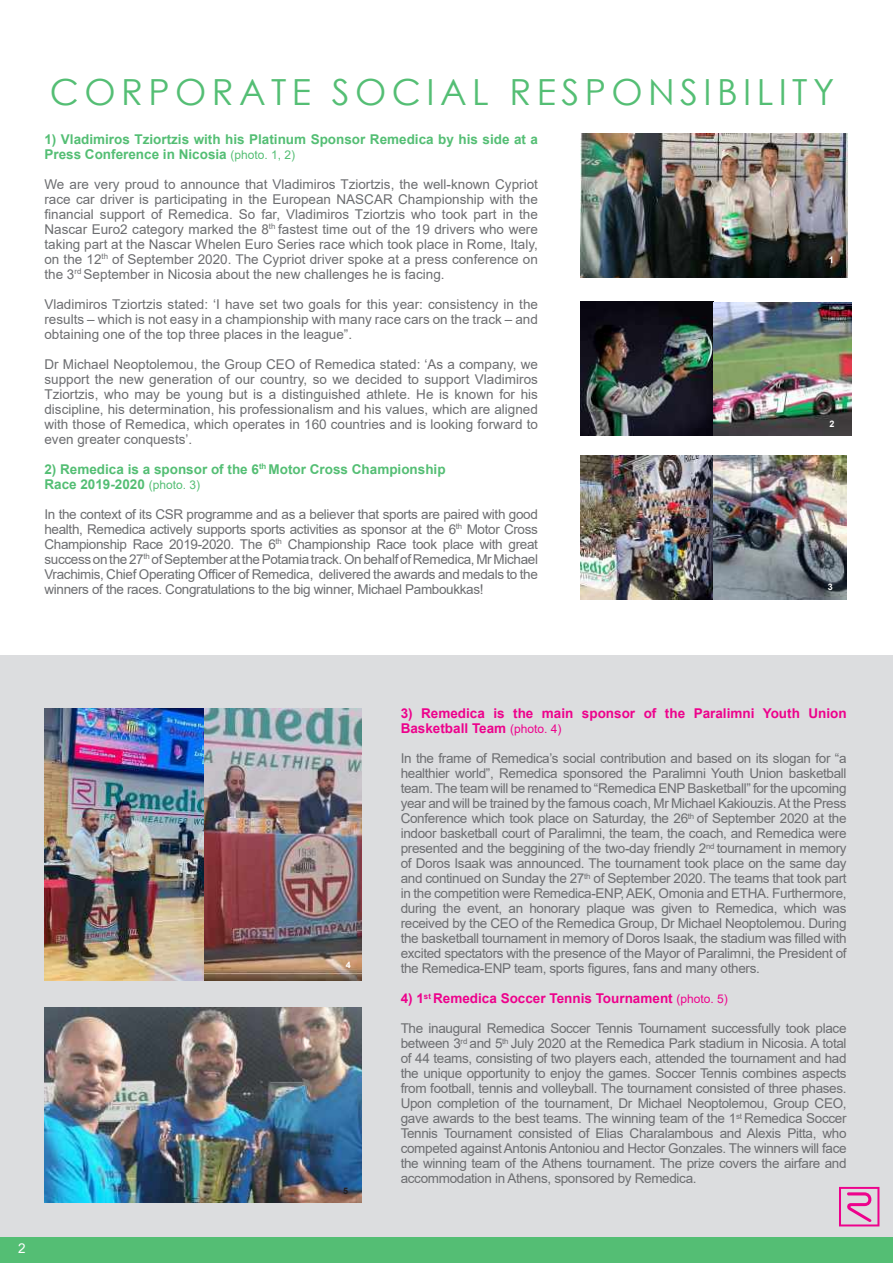
<style>
.page{position:relative;width:893px;height:1263px;background:#fff}
.page>*{position:absolute;margin:0;border:0;box-sizing:border-box;transform-origin:0 0}
.t1{font:36px "Century Gothic";letter-spacing:.15em;color:#54be74}
.t2{font:13.5px/15px "Arial";letter-spacing:-.01em;color:#6c6d70;text-align:justify}
.t3{font:700 13.5px/15px "Arial";color:#54be74}
.t4{font:700 13.5px/15px "Arial";color:#ed028c}
.t5{font:13.5px "Arial";color:#fff}
.t6{font:700 9px "Arial";color:#fff}
.t7{font:700 9px "Arial";color:#231f20}
.s1{font-weight:400;font-size:12px}
</style>
<div class="page">
<img style="left:580px;top:455px;width:267px;height:145px">
<div style="left:0;top:654px;width:893px;height:583px;background:#dcdddf"></div>
<img style="left:204px;top:708px;width:157px;height:273px">
<img style="left:44px;top:708px;width:160px;height:273px">
<div style="left:0;top:1237px;width:893px;height:26px;background:#54be74"></div>
<img style="left:581px;top:134px;width:266px;height:144px">
<img style="left:580px;top:302px;width:272px;height:133px">
<img style="left:44px;top:1008px;width:317px;height:194px">
<svg style="left:839px;top:1187px;width:40px;height:39px"></svg>
<h1 class="t1" style="left:50px;top:67px;width:786px">CORPORATE SOCIAL RESPONSIBILITY</h1>
<p class="t3" style="left:44px;top:131px;width:495px">1) Vladimiros Tziortzis with his Platinum Sponsor Remedica by his side at a<br>Press Conference in Nicosia <span class="s1">(photo. 1, 2)</span></p>
<p class="t2" style="left:44px;top:176px;width:495px">We are very proud to announce that Vladimiros Tziortzis, the well-known Cypriot race car driver is participating in the European NASCAR Championship with the financial support of Remedica. So far, Vladimiros Tziortzis who took part in the Nascar Euro2 category marked the 8<sup>th</sup> fastest time out of the 19 drivers who were taking part at the Nascar Whelen Euro Series race which took place in Rome, Italy, on the 12<sup>th</sup> of September 2020. The Cypriot driver spoke at a press conference on the 3<sup>rd</sup> September in Nicosia about the new challenges he is facing.</p>
<p class="t2" style="left:44px;top:296px;width:495px">Vladimiros Tziortzis stated: ‘I have set two goals for this year: consistency in the results – which is not easy in a championship with many race cars on the track – and obtaining one of the top three places in the league”.</p>
<p class="t2" style="left:44px;top:356px;width:495px">Dr Michael Neoptolemou, the Group CEO of Remedica stated: ‘As a company, we support the new generation of our country, so we decided to support Vladimiros Tziortzis, who may be young but is a distinguished athlete. He is known for his discipline, his determination, his professionalism and his values, which are aligned with those of Remedica, which operates in 160 countries and is looking forward to even greater conquests’.</p>
<p class="t3" style="left:44px;top:461px;width:403px">2) Remedica is a sponsor of the 6<sup>th</sup> Motor Cross Championship<br>Race 2019-2020 <span class="s1">(photo. 3)</span></p>
<p class="t2" style="left:44px;top:506px;width:495px">In the context of its CSR programme and as a believer that sports are paired with good health, Remedica actively supports sports activities as sponsor at the 6<sup>th</sup> Motor Cross Championship Race 2019-2020. The 6<sup>th</sup> Championship Race took place with great success on the 27<sup>th</sup> of September at the Potamia track. On behalf of Remedica, Mr Michael Vrachimis, Chief Operating Officer of Remedica, delivered the awards and medals to the winners of the races. Congratulations to the big winner, Michael Pamboukkas!</p>
<p class="t6" style="left:829px;top:253px;width:7px">1</p>
<p class="t6" style="left:829px;top:417px;width:7px">2</p>
<p class="t6" style="left:828px;top:580px;width:7px">3</p>
<p class="t5" style="left:18px;top:1239px;width:9px">2</p>
<p class="t6" style="left:346px;top:958px;width:7px">4</p>
<p class="t7" style="left:343px;top:1184px;width:7px">5</p>
<p class="t4" style="left:401px;top:706px;width:447px">3) Remedica is the main sponsor of the Paralimni Youth Union<br>Basketball Team <span class="s1">(photo. 4)</span></p>
<p class="t2" style="left:401px;top:751px;width:447px">In the frame of Remedica’s social contribution and based on its slogan for “a healthier world”, Remedica sponsored the Paralimni Youth Union basketball team. The team will be renamed to “Remedica ENP Basketball” for the upcoming year and will be trained by the famous coach, Mr Michael Kakiouzis. At the Press Conference which took place on Saturday, the 26<sup>th</sup> of September 2020 at the indoor basketball court of Paralimni, the team, the coach, and Remedica were presented and the beggining of the two-day friendly 2<sup>nd</sup> tournament in memory of Doros Isaak was announced. The tournament took place on the same day and continued on Sunday the 27<sup>th</sup> of September 2020. The teams that took part in the competition were Remedica-ENP, AEK, Omonia and ETHA. Furthermore, during the event, an honorary plaque was given to Remedica, which was received by the CEO of the Remedica Group, Dr Michael Neoptolemou. During the basketball tournament in memory of Doros Isaak, the stadium was filled with excited spectators with the presence of the Mayor of Paralimni, the President of the Remedica-ENP team, sports figures, fans and many others.</p>
<p class="t4" style="left:401px;top:991px;width:329px">4) 1<sup>st</sup> Remedica Soccer Tennis Tournament <span class="s1">(photo. 5)</span></p>
<p class="t2" style="left:401px;top:1021px;width:447px">The inaugural Remedica Soccer Tennis Tournament successfully took place between 3<sup>rd</sup> and 5<sup>th</sup> July 2020 at the Remedica Park stadium in Nicosia. A total of 44 teams, consisting of two players each, attended the tournament and had the unique opportunity to enjoy the games. Soccer Tennis combines aspects from football, tennis and volleyball. The tournament consisted of three phases.<br>Upon completion of the tournament, Dr Michael Neoptolemou, Group CEO, gave awards to the best teams. The winning team of the 1<sup>st</sup> Remedica Soccer Tennis Tournament consisted of Elias Charalambous and Alexis Pitta, who competed against Antonis Antoniou and Hector Gonzales. The winners will face the winning team of the Athens tournament. The prize covers the airfare and accommodation in Athens, sponsored by Remedica.</p>
</div>
